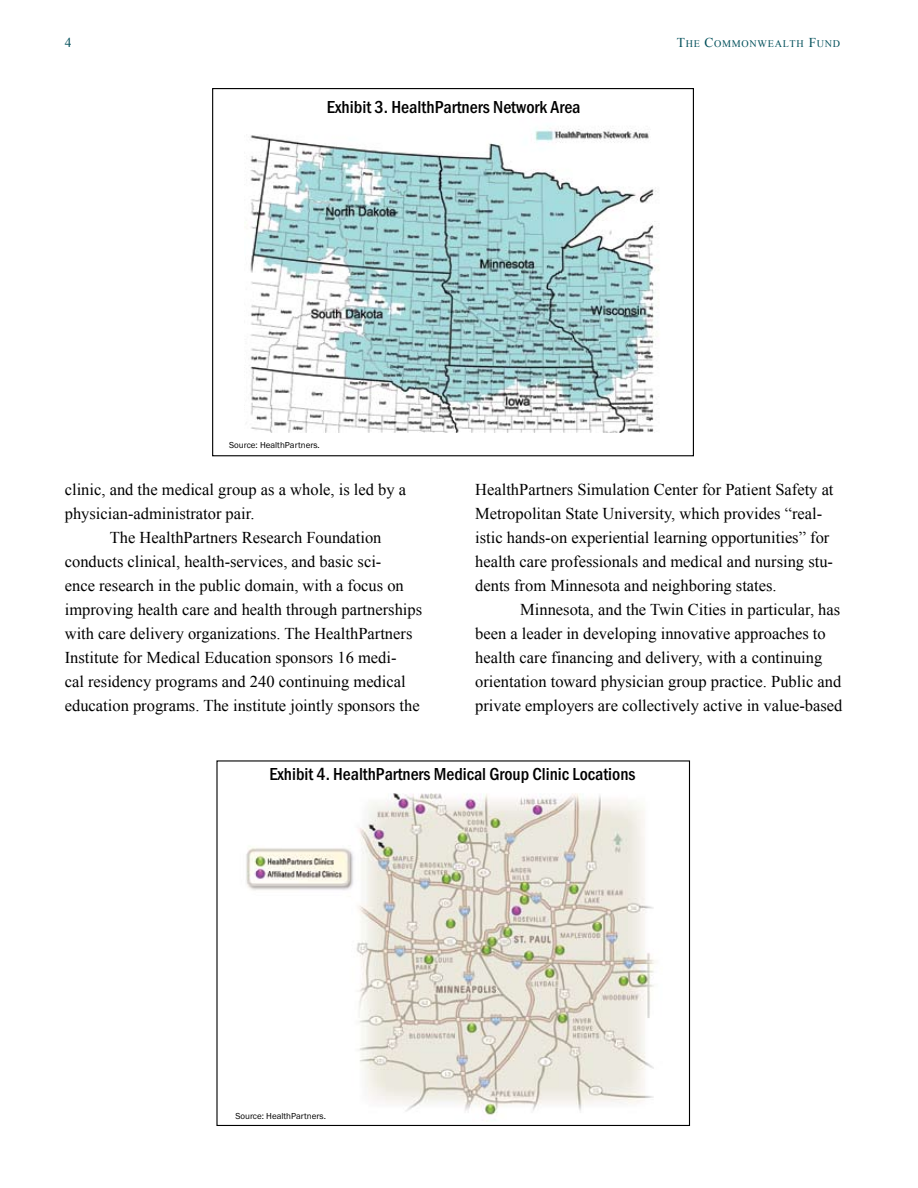
<style>
.page{position:relative;width:918px;height:1188px;background:#fff}
.page>*{position:absolute;margin:0;border:0;box-sizing:border-box;transform-origin:0 0}
.t1{font:500 condensed 18px "Franklin Gothic";color:#000}
.BT_2_-_Times_IB{font:16.5px/24px "Times New Roman";color:#000}
.t2{font:13.5px "Times New Roman";color:#004f5a}
.t3{font:10.2px "Times New Roman";letter-spacing:.065em;color:#004f5a}
.t4{font:9px "Franklin Gothic";color:#000}
.s1{font-size:13.5px}
</style>
<div class="page">
<img style="left:249px;top:129px;width:410px;height:304px">
<img style="left:246px;top:793px;width:409px;height:322px">
<p class="t2" style="left:65px;top:34px;width:8px">4</p>
<p class="t3" style="left:677px;top:37px;width:164px"><span class="s1">T</span>HE <span class="s1">C</span> OMMONWEALTH <span class="s1">F</span>UND</p>
<p class="t1" style="left:327px;top:95px;width:255px">Exhibit 3. HealthPartners Network Area</p>
<p class="t4" style="left:229px;top:440px;width:92px">Source: HealthPartners.</p>
<p class="BT_2_-_Times_IB" style="left:65px;top:477px;width:343px">clinic, and the medical group as a whole, is led by a physician-administrator pair.</p>
<p class="BT_2_-_Times_IB" style="left:65px;top:525px;width:359px;text-indent:45px">The HealthPartners Research Foundation conducts clinical, health-services, and basic sci-<br>ence research in the public domain, with a focus on improving health care and health through partnerships with care delivery organizations. The HealthPartners Institute for Medical Education sponsors 16 medi-<br>cal residency programs and 240 continuing medical education programs. The institute jointly sponsors the</p>
<p class="BT_2_-_Times_IB" style="left:475px;top:477px;width:360px">HealthPartners Simulation Center for Patient Safety at Metropolitan State University, which provides “real&shy;istic hands-on experiential learning opportunities” for health care professionals and medical and nursing stu&shy;dents from Minnesota and neighboring states.</p>
<p class="BT_2_-_Times_IB" style="left:475px;top:597px;width:369px;text-indent:45px">Minnesota, and the Twin Cities in particular, has been a leader in developing innovative approaches to health care financing and delivery, with a continuing orientation toward physician group practice. Public and private employers are collectively active in value-based</p>
<p class="t1" style="left:269px;top:762px;width:368px">Exhibit 4. HealthPartners Medical Group Clinic Locations</p>
<p class="t4" style="left:235px;top:1110px;width:92px">Source: HealthPartners.</p>
</div>
